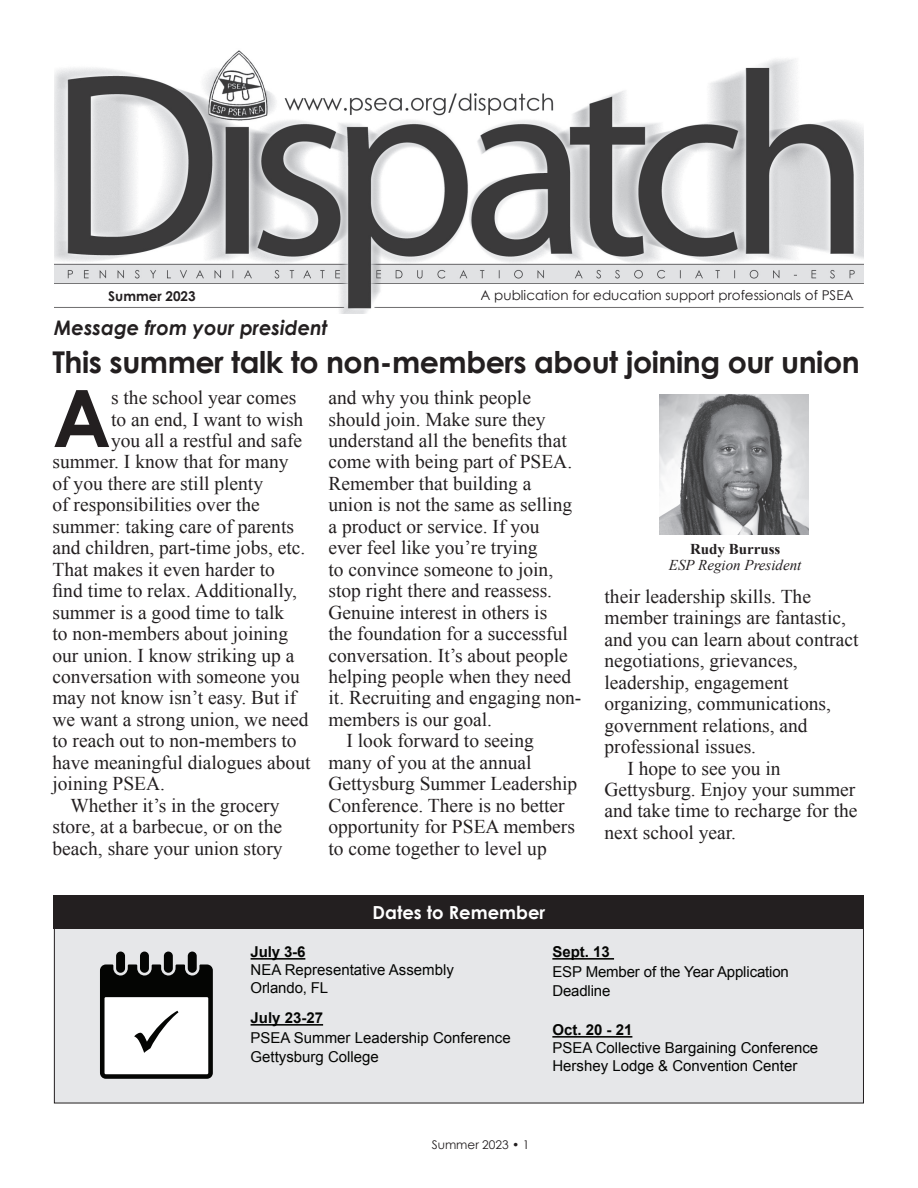
<style>
.page{position:relative;width:918px;height:1188px;background:#fff}
.page>*{position:absolute;margin:0;border:0;box-sizing:border-box;transform-origin:0 0}
.t1{font:700 79.2px "Century Gothic";color:#231f20}
.t2{font:700 30px "Century Gothic";letter-spacing:-.015em;color:#231f20}
.t3{font:italic 700 20.1px "Century Gothic";color:#231f20}
.t4{font:19.5px "Times New Roman";color:#231f20}
.t5{font:700 18px "Century Gothic";color:#fff}
.t6{font:15px/18px "Arial";color:#040503}
.t7{font:700 15px "Arial";color:#040503}
.t8{font:italic 15px "Times New Roman";color:#231f20}
.t9{font:700 15px "Times New Roman";color:#231f20}
.t10{font:13.5px "Century Gothic";color:#231f20}
.t11{font:700 13.5px "Century Gothic";color:#231f20}
.t12{font:12px "Century Gothic";color:#231f20}
</style>
<div class="page">
<img style="left:660px;top:394px;width:148px;height:141px">
<img style="left:55px;top:50px;width:809px;height:263px">
<div style="left:480px;top:289px;width:383px;height:16px;background:#fff"></div>
<div style="left:108px;top:290px;width:90px;height:15px;background:#fff"></div>
<div style="left:54px;top:909px;width:809px;height:194px;background:#e6e7e9"></div>
<hr style="left:251px;top:958px;width:54px;height:2px;background:#040503">
<hr style="left:251px;top:1024px;width:72px;height:2px;background:#040503">
<hr style="left:552px;top:958px;width:62px;height:2px;background:#040503">
<hr style="left:552px;top:1036px;width:80px;height:2px;background:#040503">
<div style="left:54px;top:895px;width:810px;height:34px;background:#231f20"></div>
<div style="left:164px;top:952px;width:9px;height:21px;background:#040503;border-radius:4px"></div>
<div style="left:188px;top:952px;width:9px;height:21px;background:#040503;border-radius:4px"></div>
<div style="left:140px;top:952px;width:9px;height:21px;background:#040503;border-radius:4px"></div>
<div style="left:116px;top:952px;width:9px;height:21px;background:#040503;border-radius:4px"></div>
<svg style="left:100px;top:964px;width:113px;height:115px;background:#a5a5a4"></svg>
<p class="t11" style="left:108px;top:287px;width:89px">Summer 2023</p>
<p class="t10" style="left:481px;top:287px;width:375px">A publication for education support professionals of PSEA</p>
<p class="t3" style="left:54px;top:315px;width:275px">Message from your president</p>
<h2 class="t2" style="left:52px;top:343px;width:809px">This summer talk to non-members about joining our union</h2>
<h1 class="t1" style="left:52px;top:368px;width:60px">A</h1>
<p class="t4" style="left:111px;top:384px;width:187px">s the school year comes</p>
<p class="t4" style="left:111px;top:406px;width:194px">to an end, I want to wish</p>
<p class="t4" style="left:111px;top:427px;width:193px">you all a restful and safe</p>
<p class="t4" style="left:52px;top:449px;width:238px">summer. I know that for many</p>
<p class="t4" style="left:52px;top:470px;width:212px">of you there are still plenty</p>
<p class="t4" style="left:52px;top:492px;width:209px">of responsibilities over the</p>
<p class="t4" style="left:52px;top:513px;width:243px">summer: taking care of parents</p>
<p class="t4" style="left:52px;top:535px;width:254px">and children, part-time jobs, etc.</p>
<p class="t4" style="left:52px;top:556px;width:224px">That makes it even harder to</p>
<p class="t4" style="left:52px;top:578px;width:246px">find time to relax. Additionally,</p>
<p class="t4" style="left:52px;top:599px;width:233px">summer is a good time to talk</p>
<p class="t4" style="left:52px;top:620px;width:237px">to non-members about joining</p>
<p class="t4" style="left:52px;top:642px;width:244px">our union. I know striking up a</p>
<p class="t4" style="left:52px;top:663px;width:249px">conversation with someone you</p>
<p class="t4" style="left:52px;top:685px;width:245px">may not know isn’t easy. But if</p>
<p class="t4" style="left:52px;top:706px;width:258px">we want a strong union, we need</p>
<p class="t4" style="left:52px;top:728px;width:246px">to reach out to non-members to</p>
<p class="t4" style="left:52px;top:749px;width:260px">have meaningful dialogues about</p>
<p class="t4" style="left:52px;top:771px;width:114px">joining PSEA.</p>
<p class="t4" style="left:70px;top:792px;width:211px">Whether it’s in the grocery</p>
<p class="t4" style="left:52px;top:813px;width:231px">store, at a barbecue, or on the</p>
<p class="t4" style="left:52px;top:835px;width:232px">beach, share your union story</p>
<p class="t4" style="left:328px;top:384px;width:204px">and why you think people</p>
<p class="t4" style="left:328px;top:406px;width:219px">should join. Make sure they</p>
<p class="t4" style="left:328px;top:427px;width:240px">understand all the benefits that</p>
<p class="t4" style="left:328px;top:449px;width:245px">come with being part of PSEA.</p>
<p class="t4" style="left:328px;top:470px;width:205px">Remember that building a</p>
<p class="t4" style="left:328px;top:492px;width:245px">union is not the same as selling</p>
<p class="t4" style="left:328px;top:513px;width:213px">a product or service. If you</p>
<p class="t4" style="left:328px;top:535px;width:211px">ever feel like you’re trying</p>
<p class="t4" style="left:328px;top:556px;width:226px">to convince someone to join,</p>
<p class="t4" style="left:328px;top:578px;width:225px">stop right there and reassess.</p>
<p class="t4" style="left:328px;top:599px;width:220px">Genuine interest in others is</p>
<p class="t4" style="left:328px;top:620px;width:241px">the foundation for a successful</p>
<p class="t4" style="left:328px;top:642px;width:241px">conversation. It’s about people</p>
<p class="t4" style="left:328px;top:663px;width:244px">helping people when they need</p>
<p class="t4" style="left:328px;top:685px;width:254px">it. Recruiting and engaging non-</p>
<p class="t4" style="left:328px;top:706px;width:165px">members is our goal.</p>
<p class="t4" style="left:346px;top:728px;width:189px">I look forward to seeing</p>
<p class="t4" style="left:328px;top:749px;width:205px">many of you at the annual</p>
<p class="t4" style="left:328px;top:771px;width:250px">Gettysburg Summer Leadership</p>
<p class="t4" style="left:328px;top:792px;width:238px">Conference. There is no better</p>
<p class="t4" style="left:328px;top:813px;width:248px">opportunity for PSEA members</p>
<p class="t4" style="left:328px;top:835px;width:220px">to come together to level up</p>
<p class="t5" style="left:373px;top:901px;width:174px">Dates to Remember</p>
<p class="t9" style="left:690px;top:538px;width:92px">Rudy Burruss</p>
<p class="t8" style="left:669px;top:555px;width:134px">ESP Region President</p>
<p class="t4" style="left:604px;top:583px;width:208px">their leadership skills. The</p>
<p class="t4" style="left:604px;top:605px;width:243px">member trainings are fantastic,</p>
<p class="t4" style="left:604px;top:626px;width:255px">and you can learn about contract</p>
<p class="t4" style="left:604px;top:648px;width:195px">negotiations, grievances,</p>
<p class="t4" style="left:604px;top:669px;width:186px">leadership, engagement</p>
<p class="t4" style="left:604px;top:691px;width:228px">organizing, communications,</p>
<p class="t4" style="left:604px;top:712px;width:205px">government relations, and</p>
<p class="t4" style="left:604px;top:733px;width:153px">professional issues.</p>
<p class="t4" style="left:627px;top:755px;width:155px">I hope to see you in</p>
<p class="t4" style="left:604px;top:776px;width:252px">Gettysburg. Enjoy your summer</p>
<p class="t4" style="left:604px;top:798px;width:255px">and take time to recharge for the</p>
<p class="t4" style="left:604px;top:819px;width:133px">next school year.</p>
<p class="t7" style="left:251px;top:942px;width:56px">July 3-6</p>
<p class="t6" style="left:251px;top:961px;width:205px">NEA Representative Assembly<br>Orlando, FL</p>
<p class="t7" style="left:251px;top:1008px;width:74px">July 23-27</p>
<p class="t6" style="left:251px;top:1028px;width:262px;line-height:19.5px">PSEA Summer Leadership Conference<br>Gettysburg College</p>
<p class="t7" style="left:552px;top:942px;width:59px">Sept. 13</p>
<p class="t6" style="left:552px;top:962px;width:238px;line-height:19.5px">ESP Member of the Year Application<br>Deadline</p>
<p class="t7" style="left:552px;top:1020px;width:82px">Oct. 20 - 21</p>
<p class="t6" style="left:552px;top:1039px;width:267px">PSEA Collective Bargaining Conference<br>Hershey Lodge &amp; Convention Center</p>
<p class="t12" style="left:432px;top:1137px;width:99px">Summer 2023 • 1</p>
</div>
